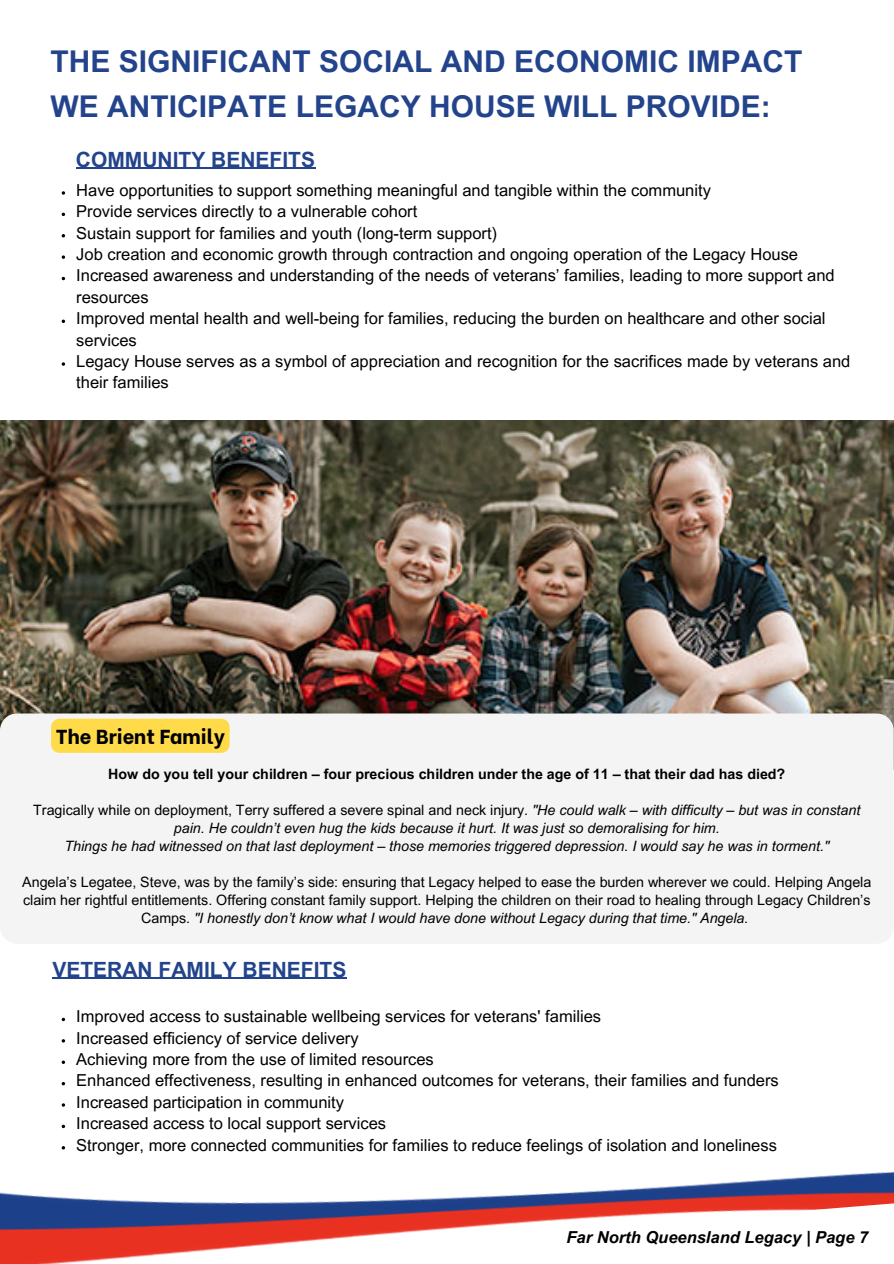
<style>
.page{position:relative;width:894px;height:1264px;background:#fff}
.page>*{position:absolute;margin:0;border:0;box-sizing:border-box;transform-origin:0 0}
.t1{font:700 30px/45px "Arial MT Pro";color:#23448c}
.t2{font:700 21px "Arial MT Pro";color:#23448c}
.t3{font:800 20.25px "Be Vietnam";color:#000001}
.t4{font:16.5px/21.3px "Arial MT Pro";color:#000}
.t5{font:italic 700 16.5px "Arial MT Pro";color:#000}
.t6{font:14.25px/18px "Arial MT Pro";color:#000001;text-align:center}
.t7{font:italic 14.25px/18px "Arial MT Pro";color:#000001;text-align:center}
.t8{font:700 14.25px "Arial MT Pro";color:#000001}
.s1{font-style:normal}
.s2{font-style:italic}
</style>
<div class="page">
<svg style="left:62px;top:191px;width:3px;height:4px"></svg>
<svg style="left:62px;top:255px;width:3px;height:4px"></svg>
<svg style="left:62px;top:319px;width:3px;height:4px"></svg>
<svg style="left:62px;top:362px;width:3px;height:4px"></svg>
<img style="left:0;top:1104px;width:893px;height:159px">
<img style="left:0;top:420px;width:893px;height:306px">
<svg style="left:62px;top:1124px;width:3px;height:4px"></svg>
<hr style="left:76px;top:168px;width:239px;height:1px;background:#23448c">
<hr style="left:52px;top:977px;width:294px;height:2px;background:#23448c">
<div style="left:0;top:713px;width:893px;height:230px;background:#f4f4f4;border-radius:17px"></div>
<div style="left:51px;top:718px;width:178px;height:34px;background:#ffdb4a"></div>
<h2 class="t1" style="left:51px;top:43px;width:753px">THE SIGNIFICANT SOCIAL AND ECONOMIC IMPACT<br>WE ANTICIPATE LEGACY HOUSE WILL PROVIDE:</h2>
<p class="t2" style="left:76px;top:151px;width:241px">COMMUNITY BENEFITS</p>
<h1 class="t4" style="left:76px;top:181px;width:636px">Have opportunities to support something meaningful and tangible within the community</h1>
<h2 class="t4" style="left:76px;top:203px;width:342px">Provide services directly to a vulnerable cohort</h2>
<p class="t4" style="left:76px;top:224px;width:422px">Sustain support for families and youth (long-term support)</p>
<p class="t4" style="left:76px;top:245px;width:723px">Job creation and economic growth through contraction and ongoing operation of the Legacy House</p>
<p class="t4" style="left:76px;top:267px;width:759px">Increased awareness and understanding of the needs of veterans’ families, leading to more support and resources</p>
<p class="t4" style="left:76px;top:310px;width:750px">Improved mental health and well-being for families, reducing the burden on healthcare and other social services</p>
<p class="t4" style="left:76px;top:352px;width:775px">Legacy House serves as a symbol of appreciation and recognition for the sacrifices made by veterans and their families</p>
<p class="t3" style="left:56px;top:720px;width:171px">The Brient Family</p>
<p class="t8" style="left:108px;top:769px;width:678px">How do you tell your children – four precious children under the age of 11 – that their dad has died?</p>
<p class="t7" style="left:33px;top:803px;width:828px"><span class="s1">Tragically while on deployment, Terry suffered a severe spinal and neck injury.</span> "He could walk – with difficulty – but was in constant pain. He couldn’t even hug the kids because it hurt. It was just so demoralising for him.</p>
<p class="t7" style="left:64px;top:839px;width:765px">Things he had witnessed on that last deployment – those memories triggered depression. I would say he was in torment."</p>
<p class="t6" style="left:22px;top:875px;width:850px">Angela’s Legatee, Steve, was by the family’s side: ensuring that Legacy helped to ease the burden wherever we could. Helping Angela claim her rightful entitlements. Offering constant family support. Helping the children on their road to healing through Legacy Children’s<br>Camps. <span class="s2">"I honestly don’t know what I would have done without Legacy during that time." Angela.</span></p>
<p class="t2" style="left:52px;top:961px;width:295px">VETERAN FAMILY BENEFITS</p>
<p class="t4" style="left:76px;top:1007px;width:526px">Improved access to sustainable wellbeing services for veterans' families</p>
<p class="t4" style="left:76px;top:1029px;width:284px">Increased efficiency of service delivery</p>
<h3 class="t4" style="left:76px;top:1050px;width:359px">Achieving more from the use of limited resources</h3>
<h6 class="t4" style="left:76px;top:1072px;width:704px">Enhanced effectiveness, resulting in enhanced outcomes for veterans, their families and funders</h6>
<p class="t4" style="left:76px;top:1093px;width:269px">Increased participation in community</p>
<p class="t4" style="left:76px;top:1114px;width:311px">Increased access to local support services</p>
<p class="t4" style="left:76px;top:1136px;width:702px">Stronger, more connected communities for families to reduce feelings of isolation and loneliness</p>
<p class="t5" style="left:566px;top:1230px;width:303px">Far North Queensland Legacy | Page 7</p>
</div>
